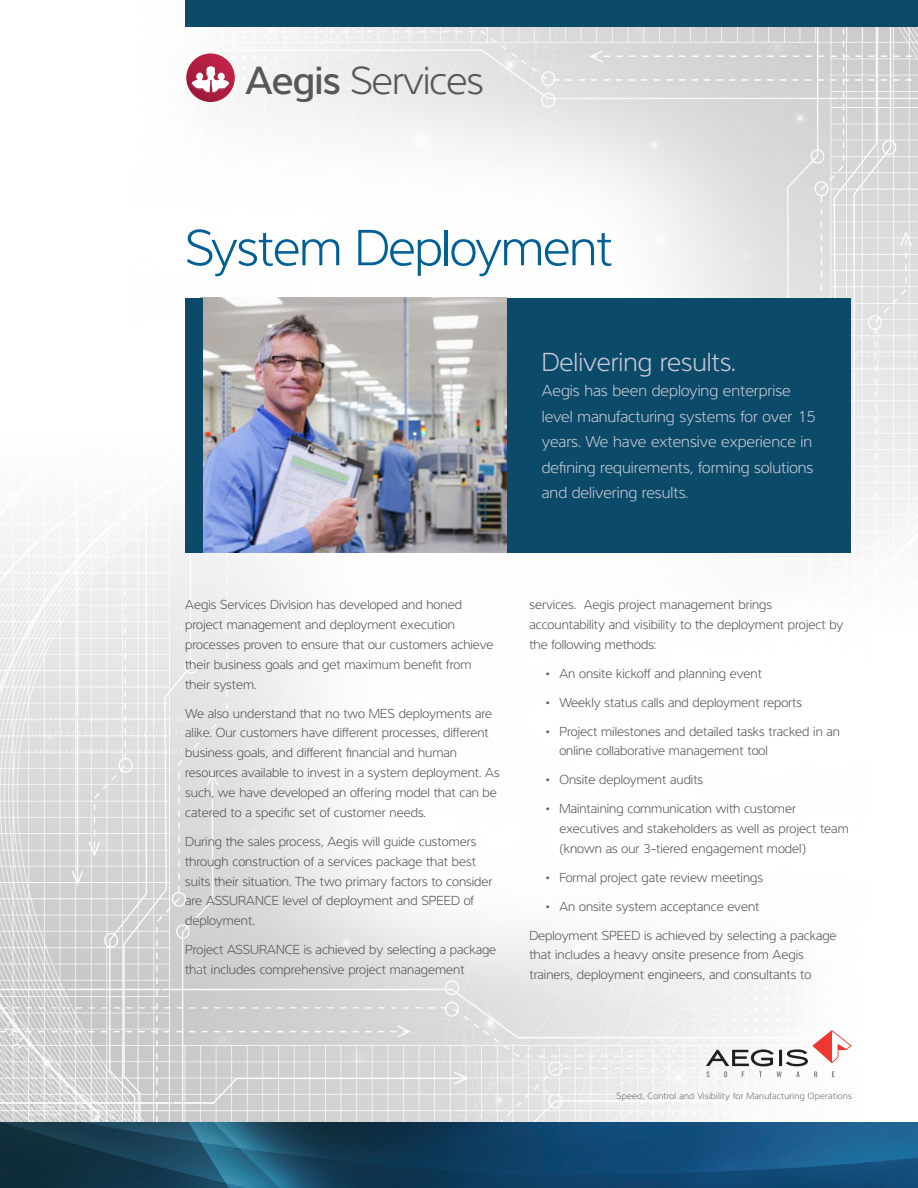
<style>
.page{position:relative;width:918px;height:1188px;background:#fff}
.page>*{position:absolute;margin:0;border:0;box-sizing:border-box;transform-origin:0 0}
.t1{font:300 52.5px "Interval Sans Pro";letter-spacing:-.02em;color:#005f95}
.t2{font:300 40.5px "Interval Sans Pro";letter-spacing:-.02em;color:#57585a}
.Module_Definition{font:300 27px "Interval Sans Pro";color:#c3c7d2}
.Intro{font:300 16.5px/25.5px "Interval Sans Pro";color:#c3c7d2}
.Body_Text{font:300 13.5px/19.8px "Interval Sans Pro";color:#57585a}
.Bullet_List{font:300 13.5px/19.8px "Interval Sans Pro";color:#57585a}
.t3{font:300 9.45px "Interval Sans Pro";letter-spacing:.025em;color:#6c6d70}
.s1{font-weight:500}
</style>
<div class="page">
<img style="left:0;top:518px;width:835px;height:604px">
<img style="left:128px;top:27px;width:789px;height:612px">
<div style="left:185px;top:0;width:733px;height:27px;background:#0c4a69"></div>
<img style="left:0;top:1122px;width:918px;height:66px">
<div style="left:504px;top:298px;width:346px;height:254px;background:#0c4a69"></div>
<svg style="left:706px;top:1030px;width:146px;height:47px"></svg>
<img style="left:203px;top:298px;width:303px;height:254px">
<div style="left:185px;top:298px;width:18px;height:254px;background:#0c4a69"></div>
<svg style="left:186px;top:53px;width:49px;height:49px"></svg>
<p class="t2" style="left:245px;top:51px;width:240px"><span class="s1">Aegis</span> Services</p>
<p class="t1" style="left:185px;top:210px;width:429px">System Deployment</p>
<p class="Module_Definition" style="left:542px;top:342px;width:196px">Delivering results.</p>
<p class="Intro" style="left:542px;top:377px;width:276px">Aegis has been deploying enterprise level manufacturing systems for over 15 years. We have extensive experience in defining requirements, forming solutions and delivering results.</p>
<p class="Body_Text" style="left:185px;top:594px;width:310px">Aegis Services Division has developed and honed project management and deployment execution processes proven to ensure that our customers achieve their business goals and get maximum benefit from their system.</p>
<p class="Body_Text" style="left:185px;top:702px;width:316px">We also understand that no two MES deployments are alike. Our customers have different processes, different business goals, and different financial and human resources available to invest in a system deployment. As such, we have developed an offering model that can be catered to a specific set of customer needs.</p>
<p class="Body_Text" style="left:185px;top:830px;width:309px">During the sales process, Aegis will guide customers through construction of a services package that best suits their situation. The two primary factors to consider are ASSURANCE level of deployment and SPEED of deployment.</p>
<p class="Body_Text" style="left:185px;top:939px;width:313px">Project ASSURANCE is achieved by selecting a package that includes comprehensive project management</p>
<p class="Body_Text" style="left:529px;top:594px;width:316px">services. Aegis project management brings accountability and visibility to the deployment project by the following methods:</p>
<p class="Bullet_List" style="left:546px;top:662px;width:217px">• An onsite kickoff and planning event</p>
<p class="Bullet_List" style="left:546px;top:691px;width:258px">• Weekly status calls and deployment reports</p>
<p class="Bullet_List" style="left:559px;top:720px;width:282px;text-indent:-14px">• Project milestones and detailed tasks tracked in an online collaborative management tool</p>
<p class="Bullet_List" style="left:546px;top:769px;width:159px">• Onsite deployment audits</p>
<p class="Bullet_List" style="left:559px;top:798px;width:291px;text-indent:-14px">• Maintaining communication with customer executives and stakeholders as well as project team (known as our 3-tiered engagement model)</p>
<p class="Bullet_List" style="left:546px;top:866px;width:219px">• Formal project gate review meetings</p>
<p class="Bullet_List" style="left:546px;top:895px;width:215px">• An onsite system acceptance event</p>
<p class="Body_Text" style="left:529px;top:924px;width:309px">Deployment SPEED is achieved by selecting a package that includes a heavy onsite presence from Aegis trainers, deployment engineers, and consultants to</p>
<p class="t3" style="left:616px;top:1089px;width:237px">Speed, Control and Visibility for Manufacturing Operations</p>
</div>
